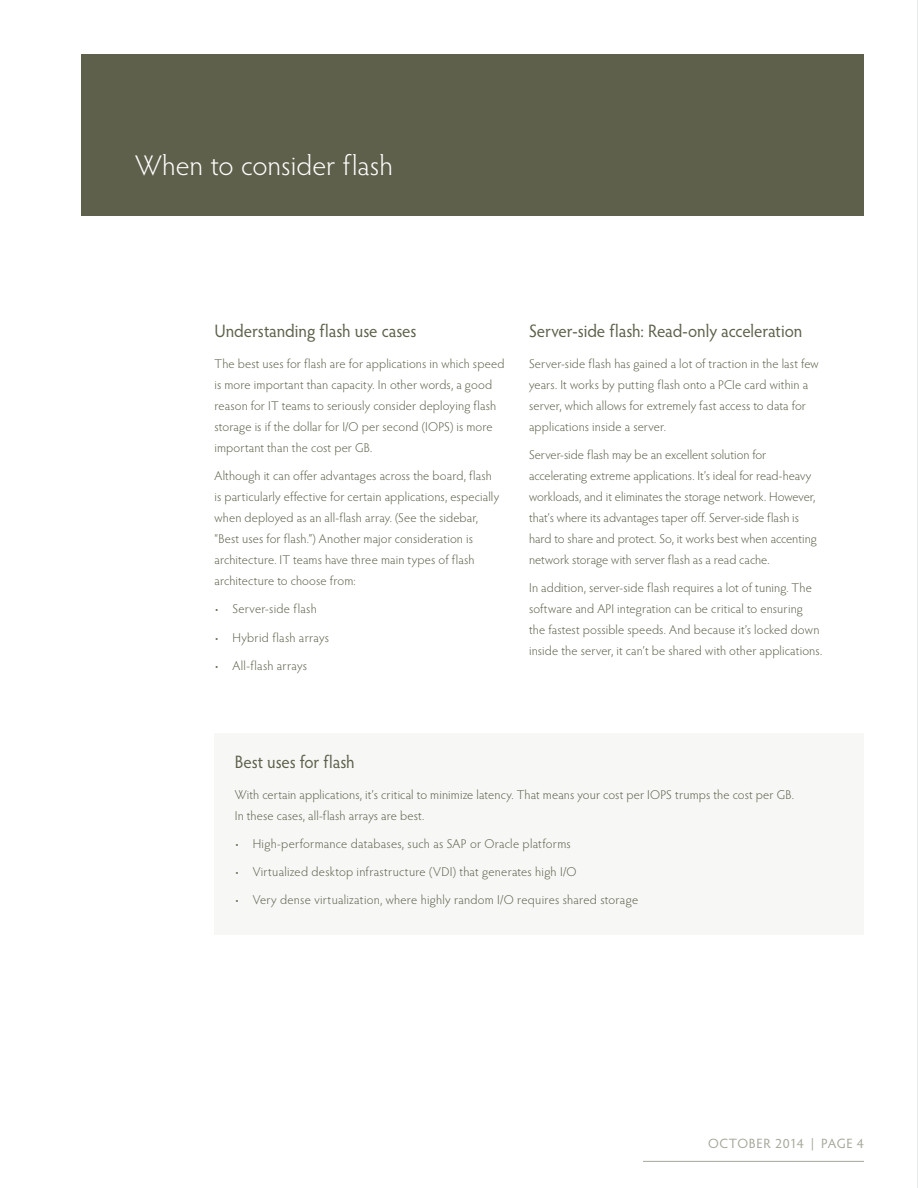
<style>
.page{position:relative;width:918px;height:1188px;background:#fff}
.page>*{position:absolute;margin:0;border:0;box-sizing:border-box;transform-origin:0 0}
.t1{font:300 28.5px "Hypatia Sans Pro";color:#fff}
.t2{font:18px "Hypatia Sans Pro";letter-spacing:-.005em;color:#5f604b;scale:.94 1}
.t3{font:13.5px "Hypatia Sans Pro";letter-spacing:.045em;color:#a6a699}
.t4{font:300 12.75px/21px "Hypatia Sans Pro";letter-spacing:.01em;color:#5f604b}
</style>
<div class="page">
<hr style="left:643px;top:1161px;width:221px;height:1px;background:#a6a699">
<div style="left:81px;top:54px;width:783px;height:162px;background:#5f604b"></div>
<div style="left:214px;top:733px;width:650px;height:202px;background:#f7f7f6"></div>
<hr style="left:917px;top:0;width:1px;height:1188px;background:#d1d3d4">
<h1 class="t1" style="left:135px;top:147px;width:260px">When to consider flash</h1>
<h2 class="t2" style="left:214px;top:319px;width:216px">Understanding flash use cases</h2>
<p class="t4" style="left:214px;top:353px;width:292px">The best uses for flash are for applications in which speed is more important than capacity. In other words, a good reason for IT teams to seriously consider deploying flash storage is if the dollar for I/O per second (IOPS) is more important than the cost per GB.</p>
<p class="t4" style="left:214px;top:465px;width:286px">Although it can offer advantages across the board, flash is particularly effective for certain applications, especially when deployed as an all-flash array. (See the sidebar, “Best uses for flash.”) Another major consideration is architecture. IT teams have three main types of flash architecture to choose from:</p>
<p class="t4" style="left:214px;top:598px;width:104px">• Server-side flash</p>
<p class="t4" style="left:214px;top:626px;width:116px">• Hybrid flash arrays</p>
<p class="t4" style="left:214px;top:655px;width:94px">• All-flash arrays</p>
<h2 class="t2" style="left:529px;top:319px;width:292px">Server-side flash: Read-only acceleration</h2>
<p class="t4" style="left:529px;top:353px;width:291px">Server-side flash has gained a lot of traction in the last few years. It works by putting flash onto a PCIe card within a server, which allows for extremely fast access to data for applications inside a server.</p>
<p class="t4" style="left:529px;top:444px;width:289px">Server-side flash may be an excellent solution for accelerating extreme applications. It’s ideal for read-heavy workloads, and it eliminates the storage network. However, that’s where its advantages taper off. Server-side flash is hard to share and protect. So, it works best when accenting network storage with server flash as a read cache.</p>
<p class="t4" style="left:529px;top:577px;width:293px">In addition, server-side flash requires a lot of tuning. The software and API integration can be critical to ensuring the fastest possible speeds. And because it’s locked down inside the server, it can’t be shared with other applications.</p>
<h2 class="t2" style="left:235px;top:750px;width:129px">Best uses for flash</h2>
<p class="t4" style="left:235px;top:783px;width:560px">With certain applications, it’s critical to minimize latency. That means your cost per IOPS trumps the cost per GB.<br>In these cases, all-flash arrays are best.</p>
<p class="t4" style="left:235px;top:833px;width:338px">• High-performance databases, such as SAP or Oracle platforms</p>
<p class="t4" style="left:235px;top:861px;width:343px">• Virtualized desktop infrastructure (VDI) that generates high I/O</p>
<p class="t4" style="left:235px;top:889px;width:405px">• Very dense virtualization, where highly random I/O requires shared storage</p>
<p class="t3" style="left:708px;top:1134px;width:157px">OCTOBER 2014 | PAGE 4</p>
</div>
